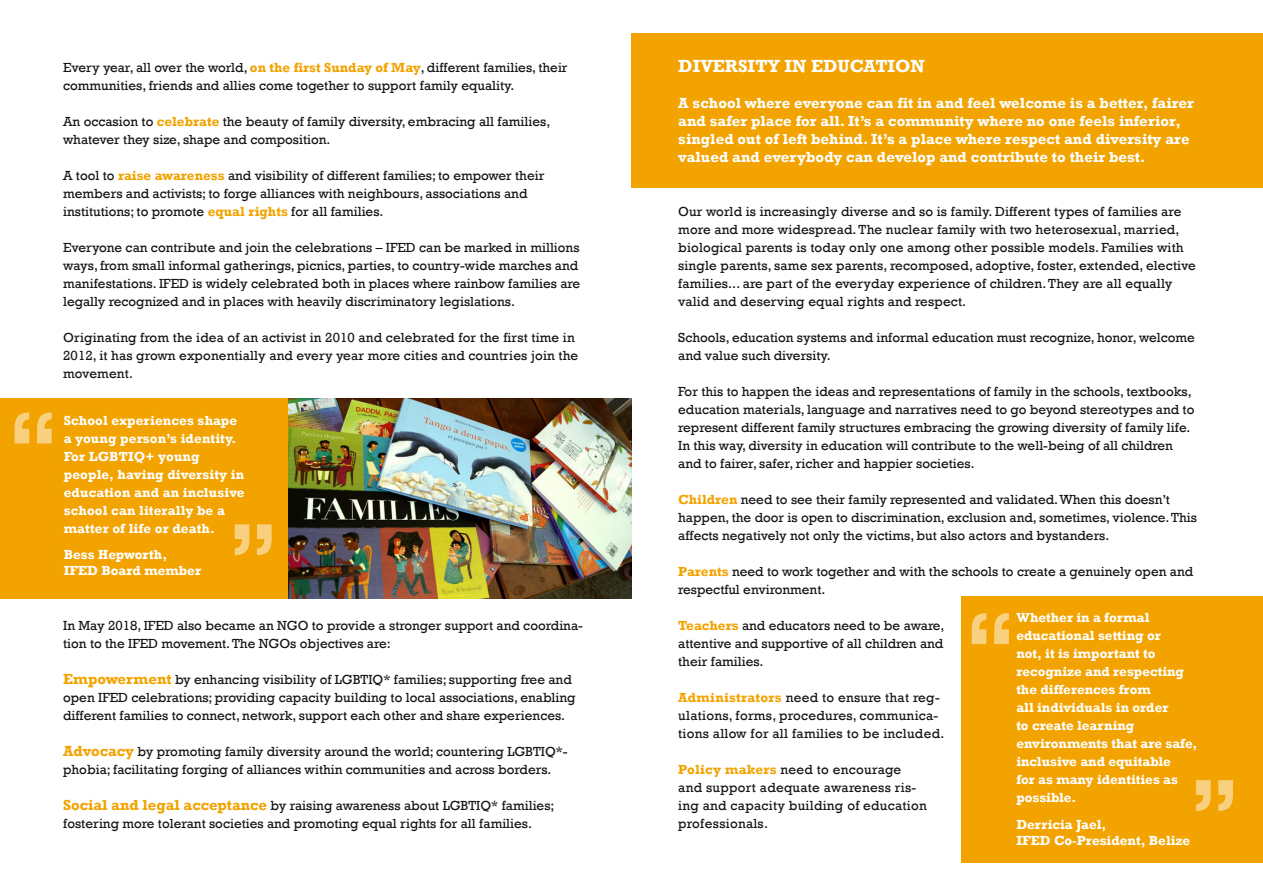
<style>
.page{position:relative;width:1263px;height:893px;background:#fff}
.page>*{position:absolute;margin:0;border:0;box-sizing:border-box;transform-origin:0 0}
.Header_sub{font:700 18px "Rockwell";color:#fff}
.Body{font:700 15px/18px "Rockwell";letter-spacing:.005em;color:#fff}
.Body-2{font:13.5px/18px "Rockwell";color:#131413}
.Body_fat{font:700 13.5px/18px "Rockwell";color:#fff}
.Body-3{font:13.5px/18px "Rockwell";letter-spacing:.02em;color:#131413}
.s1{font-weight:700;color:#f2a300}
.s2{font-weight:700;font-size:15px;color:#f2a300}
</style>
<div class="page">
<div style="left:631px;top:33px;width:632px;height:155px;background:#f2a300"></div>
<div style="left:0;top:398px;width:289px;height:200px;background:#f2a300"></div>
<img style="left:289px;top:398px;width:342px;height:200px">
<svg style="left:15px;top:412px;width:37px;height:31px"></svg>
<svg style="left:235px;top:524px;width:37px;height:31px"></svg>
<div style="left:961px;top:596px;width:301px;height:267px;background:#f2a300"></div>
<svg style="left:972px;top:613px;width:37px;height:31px"></svg>
<svg style="left:1196px;top:780px;width:37px;height:31px"></svg>
<p class="Body-2" style="left:63px;top:59px;width:506px">Every year, all over the world, <span class="s1">on the first Sunday of May</span>, different families, their communities, friends and allies come together to support family equality.</p>
<p class="Body-2" style="left:63px;top:113px;width:489px">An occasion to <span class="s1">celebrate</span> the beauty of family diversity, embracing all families, whatever they size, shape and composition.</p>
<p class="Body-2" style="left:63px;top:167px;width:483px">A tool to <span class="s1">raise awareness</span> and visibility of different families; to empower their members and activists; to forge alliances with neighbours, associations and institutions; to promote <span class="s1">equal rights</span> for all families.</p>
<p class="Body-2" style="left:63px;top:239px;width:519px">Everyone can contribute and join the celebrations – IFED can be marked in millions ways, from small informal gatherings, picnics, parties, to country-wide marches and manifestations. IFED is widely celebrated both in places where rainbow families are legally recognized and in places with heavily discriminatory legislations.</p>
<p class="Body-2" style="left:63px;top:329px;width:517px">Originating from the idea of an activist in 2010 and celebrated for the first time in<br>2012, it has grown exponentially and every year more cities and countries join the movement.</p>
<p class="Body_fat" style="left:64px;top:411px;width:182px">School experiences shape a young person’s identity.<br>For LGBTIQ+ young people, having diversity in education and an inclusive school can literally be a matter of life or death.</p>
<p class="Body_fat" style="left:64px;top:546px;width:105px">Bess Hepworth,</p>
<p class="Body_fat" style="left:64px;top:562px;width:139px">IFED Board member</p>
<p class="Body-2" style="left:63px;top:617px;width:521px">In May 2018, IFED also became an NGO to provide a stronger support and coordina&shy;tion to the IFED movement. The NGOs objectives are:</p>
<p class="Body-2" style="left:63px;top:671px;width:514px"><span class="s2">Empowerment</span> by enhancing visibility of LGBTIQ* families; supporting free and open IFED celebrations; providing capacity building to local associations, enabling different families to connect, network, support each other and share experiences.</p>
<p class="Body-2" style="left:63px;top:743px;width:506px"><span class="s2">Advocacy</span> by promoting family diversity around the world; countering LGBTIQ*- phobia; facilitating forging of alliances within communities and across borders.</p>
<p class="Body-2" style="left:63px;top:797px;width:493px"><span class="s2">Social and legal acceptance</span> by raising awareness about LGBTIQ* families; fostering more tolerant societies and promoting equal rights for all families.</p>
<p class="Header_sub" style="left:678px;top:55px;width:248px">DIVERSITY IN EDUCATION</p>
<p class="Body" style="left:678px;top:94px;width:517px">A school where everyone can fit in and feel welcome is a better, fairer and safer place for all. It’s a community where no one feels inferior, singled out of left behind. It’s a place where respect and diversity are valued and everybody can develop and contribute to their best.</p>
<p class="Body-2" style="left:678px;top:203px;width:519px">Our world is increasingly diverse and so is family. Different types of families are more and more widespread. The nuclear family with two heterosexual, married, biological parents is today only one among other possible models. Families with single parents, same sex parents, recomposed, adoptive, foster, extended, elective families... are part of the everyday experience of children. They are all equally valid and deserving equal rights and respect.</p>
<p class="Body-2" style="left:678px;top:329px;width:518px">Schools, education systems and informal education must recognize, honor, welcome and value such diversity.</p>
<p class="Body-2" style="left:678px;top:383px;width:518px">For this to happen the ideas and representations of family in the schools, textbooks, education materials, language and narratives need to go beyond stereotypes and to represent different family structures embracing the growing diversity of family life.<br>In this way, diversity in education will contribute to the well-being of all children and to fairer, safer, richer and happier societies.</p>
<p class="Body-2" style="left:678px;top:491px;width:520px"><span class="s1">Children</span> need to see their family represented and validated. When this doesn’t happen, the door is open to discrimination, exclusion and, sometimes, violence. This affects negatively not only the victims, but also actors and bystanders.</p>
<p class="Body-2" style="left:678px;top:563px;width:516px"><span class="s1">Parents</span> need to work together and with the schools to create a genuinely open and respectful environment.</p>
<p class="Body-2" style="left:678px;top:617px;width:268px;text-align:justify"><span class="s1">Teachers</span> and educators need to be aware, attentive and supportive of all children and their families.</p>
<p class="Body-3" style="left:678px;top:689px;width:268px"><span class="s1">Administrators</span> need to ensure that reg&shy;ulations, forms, procedures, communica&shy;tions allow for all families to be included.</p>
<p class="Body-3" style="left:678px;top:761px;width:250px"><span class="s1">Policy makers</span> need to encourage and support adequate awareness ris&shy;ing and capacity building of education professionals.</p>
<p class="Body_fat" style="left:1016px;top:609px;width:182px">Whether in a formal educational setting or<br>not, it is important to recognize and respecting the differences from<br>all individuals in order<br>to create learning environments that are safe, inclusive and equitable<br>for as many identities as possible.</p>
<p class="Body_fat" style="left:1016px;top:815px;width:92px">Derricia Jael,</p>
<p class="Body_fat" style="left:1016px;top:831px;width:175px">IFED Co-President, Belize</p>
</div>
